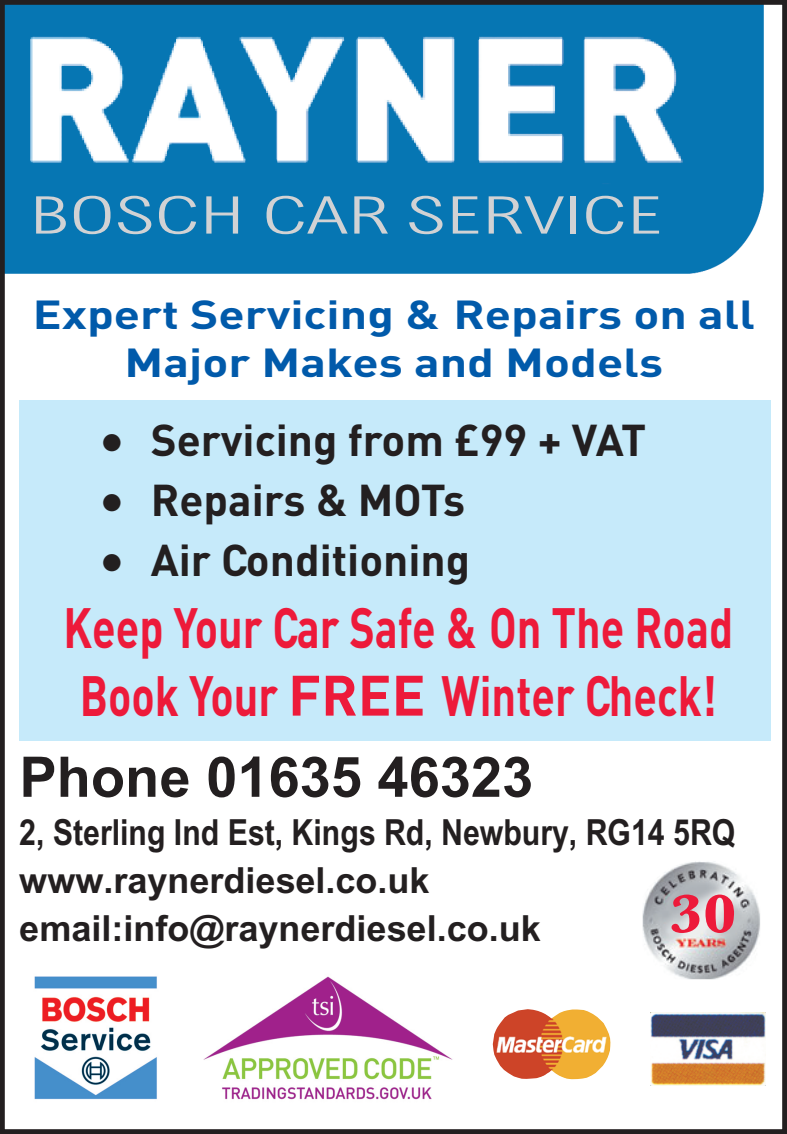
<style>
.page{position:relative;width:787px;height:1134px;background:#fff}
.page>*{position:absolute;margin:0;border:0;box-sizing:border-box;transform-origin:0 0}
.t1{font:700 56px/68px "DIN";color:#ed1a3a;scale:.77 1}
.t2{font:700 56px "Arial";color:#231f20}
.t3{font:700 56px "Baskerville";color:#ed1a3a;scale:1.1 1}
.t4{font:300 condensed 52px "Arial";color:#d1d2d4;scale:1.55 1}
.t5{font:700 44px/60px "DIN";color:#231f20}
.t6{font:700 40px/48px "DIN";color:#015aaa;text-align:center;scale:1.2 1}
.t7{font:700 36px/48px "Arial";color:#231f20;scale:.84 1}
.t8{font:24px "Zapf Dingbats";color:#231f20}
</style>
<div class="page">
<img style="left:6px;top:6px;width:758px;height:268px">
<div style="left:0;top:0;width:787px;height:1134px;border:5px solid #231f20"></div>
<div style="left:19px;top:400px;width:751px;height:340px;background:#c6eafa"></div>
<img style="left:637px;top:860px;width:133px;height:125px;border-radius:50%">
<img style="left:493px;top:1009px;width:117px;height:70px">
<img style="left:650px;top:1012px;width:115px;height:73px">
<img style="left:34px;top:976px;width:419px;height:124px">
<h2 class="t4" style="left:29px;top:196px;width:410px">BOSCH CAR SERVICE</h2>
<p class="t6" style="left:33px;top:294px;width:603px">Expert Servicing &amp; Repairs on all<br>Major Makes and Models</p>
<p class="t8" style="left:102px;top:431px;width:20px">●</p>
<p class="t8" style="left:102px;top:491px;width:20px">●</p>
<p class="t8" style="left:102px;top:551px;width:20px">●</p>
<p class="t5" style="left:151px;top:414px;width:497px">Servicing from £99 + VAT<br>Repairs &amp; MOTs<br>Air Conditioning</p>
<h1 class="t1" style="left:63px;top:598px;width:871px">Keep Your Car Safe &amp; On The Road<br>Book Your FREE Winter Check!</h1>
<h1 class="t2" style="left:19px;top:757px;width:515px">Phone 01635 46323</h1>
<p class="t7" style="left:19px;top:811px;width:854px">2, Sterling Ind Est, Kings Rd, Newbury, RG14 5RQ www.raynerdiesel.co.uk email:info@raynerdiesel.co.uk</p>
<h1 class="t3" style="left:669px;top:892px;width:62px">30</h1>
</div>
